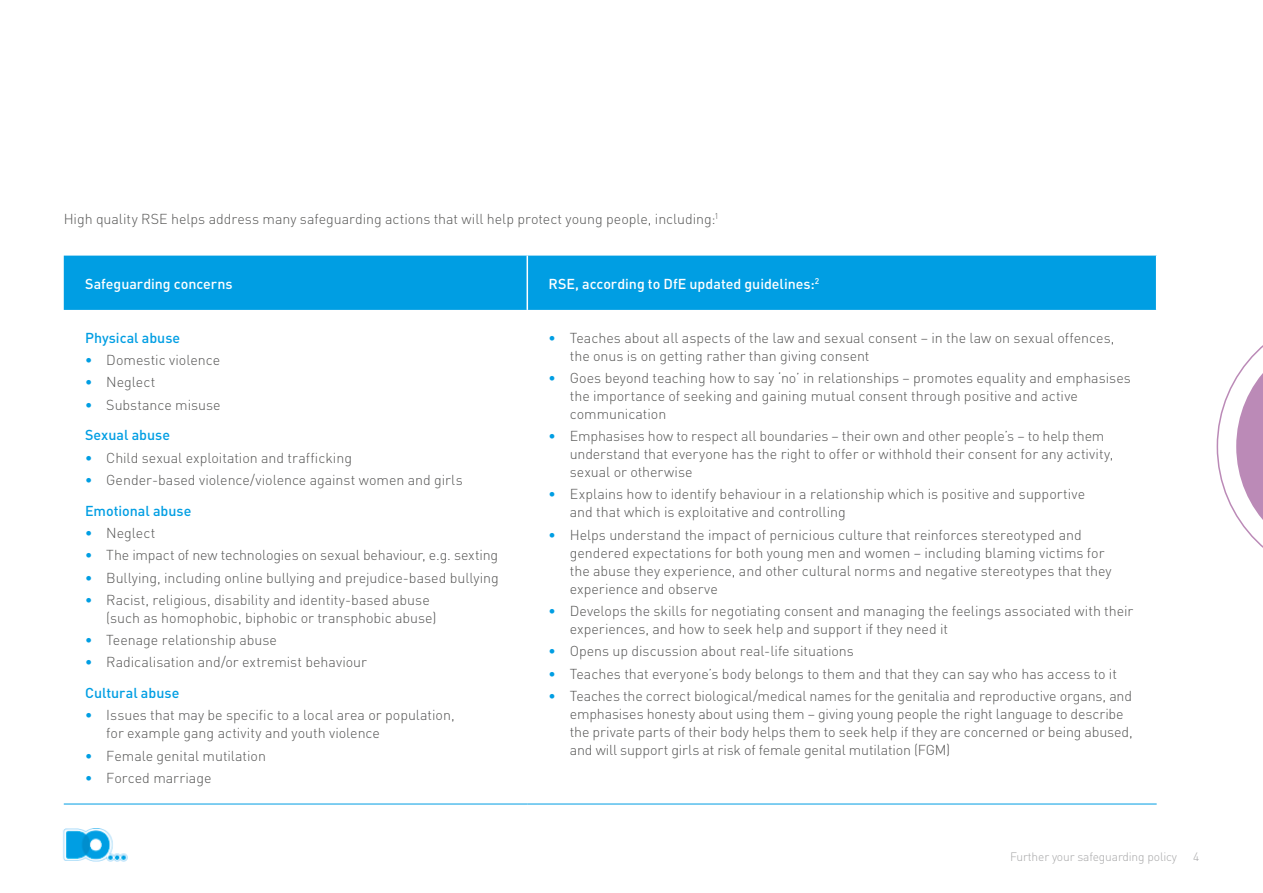
<style>
.page{position:relative;width:1263px;height:893px;background:#fff}
.page>*{position:absolute;margin:0;border:0;box-sizing:border-box;transform-origin:0 0}
.t1{font:300 14.25px/18px "DIN";letter-spacing:-.005em;color:#565655}
.t2{font:500 14.25px "DIN";color:#fff}
.t3{font:500 14.25px "DIN";color:#009ee3}
.t4{font:300 12px "DIN";letter-spacing:-.01em;color:#a7a7a8}
.s1{font-weight:500;color:#009ee3}
</style>
<div class="page">
<svg style="left:1216px;top:345px;width:47px;height:203px"></svg>
<img style="left:63px;top:828px;width:65px;height:33px">
<div style="left:64px;top:256px;width:1092px;height:54px;background:#009ee3"></div>
<hr style="left:64px;top:804px;width:463px;height:1px;background:#009ee3">
<hr style="left:527px;top:804px;width:630px;height:1px;background:#009ee3">
<hr style="left:526px;top:256px;width:2px;height:54px;background:#fff">
<p class="t1" style="left:64px;top:210px;width:656px">High quality RSE helps address many safeguarding actions that will help protect young people, including:<sup>1</sup></p>
<p class="t2" style="left:85px;top:274px;width:149px">Safeguarding concerns</p>
<p class="t2" style="left:549px;top:274px;width:272px">RSE, according to DfE updated guidelines:<sup>2</sup></p>
<p class="t3" style="left:85px;top:329px;width:97px">Physical abuse</p>
<p class="t1" style="left:85px;top:351px;width:137px"><span class="s1">•</span> Domestic violence</p>
<p class="t1" style="left:85px;top:373px;width:72px"><span class="s1">•</span> Neglect</p>
<p class="t1" style="left:85px;top:389px;width:137px;line-height:30.8px"><span class="s1">•</span> Substance misuse<br><span class="s1">Sexual abuse</span></p>
<p class="t1" style="left:85px;top:448px;width:268px"><span class="s1">•</span> Child sexual exploitation and trafficking</p>
<p class="t1" style="left:85px;top:464px;width:379px;line-height:30.8px"><span class="s1">•</span> Gender-based violence/violence against women and girls<br><span class="s1">Emotional abuse</span></p>
<p class="t1" style="left:85px;top:524px;width:72px"><span class="s1">•</span> Neglect</p>
<p class="t1" style="left:85px;top:546px;width:415px"><span class="s1">•</span> The impact of new technologies on sexual behaviour, e.g. sexting</p>
<p class="t1" style="left:85px;top:568px;width:415px"><span class="s1">•</span> Bullying, including online bullying and prejudice-based bullying</p>
<p class="t1" style="left:106px;top:590px;width:332px;text-indent:-21px"><span class="s1">•</span> Racist, religious, disability and identity-based abuse (such as homophobic, biphobic or transphobic abuse)</p>
<p class="t1" style="left:85px;top:631px;width:194px"><span class="s1">•</span> Teenage relationship abuse</p>
<p class="t1" style="left:85px;top:647px;width:283px;line-height:30.8px"><span class="s1">•</span> Radicalisation and/or extremist behaviour<br><span class="s1">Cultural abuse</span></p>
<p class="t1" style="left:106px;top:706px;width:350px;text-indent:-21px"><span class="s1">•</span> Issues that may be specific to a local area or population, for example gang activity and youth violence</p>
<p class="t1" style="left:85px;top:746px;width:182px"><span class="s1">•</span> Female genital mutilation</p>
<p class="t1" style="left:85px;top:769px;width:128px"><span class="s1">•</span> Forced marriage</p>
<p class="t1" style="left:570px;top:328px;width:546px;text-indent:-21px"><span class="s1">•</span> Teaches about all aspects of the law and sexual consent – in the law on sexual offences, the onus is on getting rather than giving consent</p>
<p class="t1" style="left:570px;top:369px;width:563px;text-indent:-21px"><span class="s1">•</span> Goes beyond teaching how to say ‘no’ in relationships – promotes equality and emphasises the importance of seeking and gaining mutual consent through positive and active communication</p>
<p class="t1" style="left:570px;top:427px;width:545px;text-indent:-21px"><span class="s1">•</span> Emphasises how to respect all boundaries – their own and other people’s – to help them understand that everyone has the right to offer or withhold their consent for any activity, sexual or otherwise</p>
<p class="t1" style="left:570px;top:485px;width:517px;text-indent:-21px"><span class="s1">•</span> Explains how to identify behaviour in a relationship which is positive and supportive and that which is exploitative and controlling</p>
<p class="t1" style="left:570px;top:525px;width:543px;text-indent:-21px"><span class="s1">•</span> Helps understand the impact of pernicious culture that reinforces stereotyped and gendered expectations for both young men and women – including blaming victims for the abuse they experience, and other cultural norms and negative stereotypes that they experience and observe</p>
<p class="t1" style="left:570px;top:602px;width:565px;text-indent:-21px"><span class="s1">•</span> Develops the skills for negotiating consent and managing the feelings associated with their experiences, and how to seek help and support if they need it</p>
<p class="t1" style="left:549px;top:642px;width:307px"><span class="s1">•</span> Opens up discussion about real-life situations</p>
<p class="t1" style="left:549px;top:664px;width:570px"><span class="s1">•</span> Teaches that everyone’s body belongs to them and that they can say who has access to it</p>
<p class="t1" style="left:570px;top:686px;width:564px;text-indent:-21px"><span class="s1">•</span> Teaches the correct biological/medical names for the genitalia and reproductive organs, and emphasises honesty about using them – giving young people the right language to describe the private parts of their body helps them to seek help if they are concerned or being abused, and will support girls at risk of female genital mutilation (FGM)</p>
<p class="t4" style="left:1010px;top:849px;width:169px">Further your safeguarding policy</p>
<p class="t4" style="left:1193px;top:849px;width:8px">4</p>
</div>
